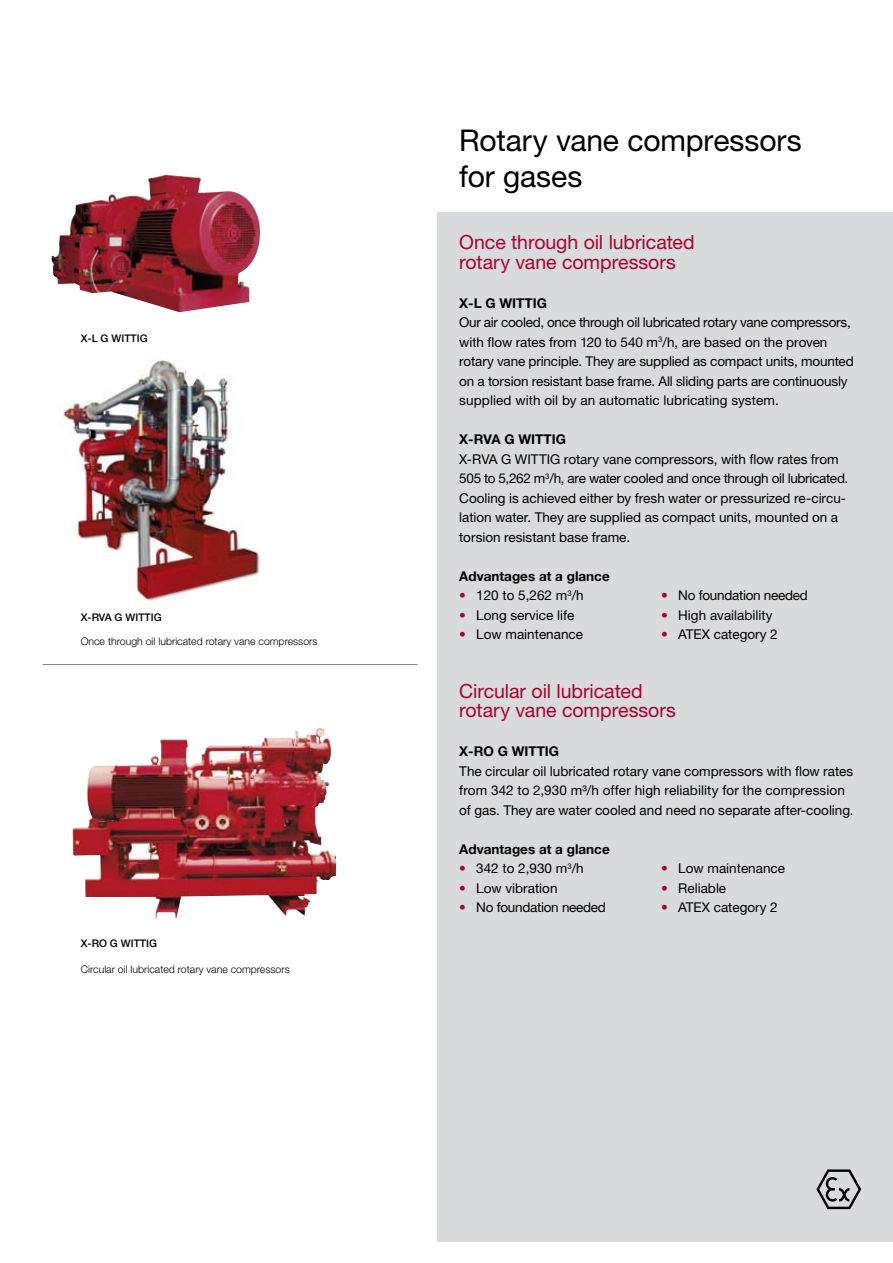
<style>
.page{position:relative;width:893px;height:1263px;background:#fff}
.page>*{position:absolute;margin:0;border:0;box-sizing:border-box;transform-origin:0 0}
.t1{font:30px/36px "Helvetica Neue LT Pro";letter-spacing:-.005em;color:#000}
.t2{font:19.5px/19.5px "Helvetica Neue LT Pro";letter-spacing:-.005em;color:#a90230}
.t3{font:13.5px/19.5px "Helvetica Neue LT Pro";color:#000}
.t4{font:700 13.5px "Helvetica Neue LT Pro";color:#000}
.t5{font:13.5px "Helvetica Neue LT Pro";letter-spacing:-.02em;color:#000}
.t6{font:300 10.5px "Helvetica Neue LT Pro";color:#000}
.t7{font:500 10.5px "Helvetica Neue LT Pro";color:#000}
.s1{color:#a90230}
</style>
<div class="page">
<div style="left:438px;top:213px;width:455px;height:1029px;background:#d9dadb"></div>
<svg style="left:816px;top:1169px;width:45px;height:40px"></svg>
<img style="left:51px;top:174px;width:209px;height:136px">
<img style="left:72px;top:728px;width:265px;height:190px">
<hr style="left:43px;top:664px;width:375px;height:1px;background:#87888a">
<img style="left:59px;top:378px;width:201px;height:223px">
<svg style="left:77px;top:289px;width:121px;height:97px"></svg>
<p class="t7" style="left:81px;top:332px;width:68px">X-L G WITTIG</p>
<p class="t7" style="left:81px;top:611px;width:82px">X-RVA G WITTIG</p>
<p class="t6" style="left:81px;top:635px;width:238px">Once through oil lubricated rotary vane compressors</p>
<p class="t7" style="left:81px;top:937px;width:78px">X-RO G WITTIG</p>
<p class="t6" style="left:81px;top:963px;width:210px">Circular oil lubricated rotary vane compressors</p>
<h1 class="t1" style="left:459px;top:122px;width:344px">Rotary vane compressors for gases</h1>
<h2 class="t2" style="left:459px;top:232px;width:237px">Once through oil lubricated rotary vane compressors</h2>
<p class="t4" style="left:459px;top:294px;width:89px">X-L G WITTIG</p>
<p class="t3" style="left:459px;top:312px;width:396px">Our air cooled, once through oil lubricated rotary vane compressors, with flow rates from 120 to 540 m<sup>3</sup>/h, are based on the proven rotary vane principle. They are supplied as compact units, mounted on a torsion resistant base frame. All sliding parts are continuously supplied with oil by an automatic lubricating system.</p>
<p class="t4" style="left:459px;top:431px;width:108px">X-RVA G WITTIG</p>
<p class="t3" style="left:459px;top:449px;width:391px">X-RVA G WITTIG rotary vane compressors, with flow rates from 505 to 5,262 m<sup>3</sup>/h, are water cooled and once through oil lubricated.<br>Cooling is achieved either by fresh water or pressurized re-circu&shy;lation water. They are supplied as compact units, mounted on a torsion resistant base frame.</p>
<p class="t4" style="left:459px;top:567px;width:152px">Advantages at a glance</p>
<p class="t3" style="left:459px;top:585px;width:126px"><span class="s1">•</span> 120 to 5,262 m<sup>3</sup>/h</p>
<p class="t3" style="left:459px;top:605px;width:117px"><span class="s1">•</span> Long service life</p>
<p class="t3" style="left:459px;top:624px;width:125px"><span class="s1">•</span> Low maintenance</p>
<p class="t5" style="left:661px;top:587px;width:148px"><span class="s1">•</span> No foundation needed</p>
<p class="t3" style="left:661px;top:605px;width:113px"><span class="s1">•</span> High availability</p>
<p class="t3" style="left:661px;top:624px;width:118px"><span class="s1">•</span> ATEX category 2</p>
<h2 class="t2" style="left:459px;top:681px;width:218px">Circular oil lubricated rotary vane compressors</h2>
<p class="t4" style="left:459px;top:743px;width:101px">X-RO G WITTIG</p>
<p class="t3" style="left:459px;top:761px;width:396px">The circular oil lubricated rotary vane compressors with flow rates from 342 to 2,930 m³/h offer high reliability for the compression of gas. They are water cooled and need no separate after-cooling.</p>
<p class="t4" style="left:459px;top:840px;width:152px">Advantages at a glance</p>
<p class="t3" style="left:459px;top:858px;width:126px"><span class="s1">•</span> 342 to 2,930 m<sup>3</sup>/h</p>
<p class="t3" style="left:459px;top:878px;width:100px"><span class="s1">•</span> Low vibration</p>
<p class="t5" style="left:459px;top:899px;width:148px"><span class="s1">•</span> No foundation needed</p>
<p class="t3" style="left:661px;top:858px;width:125px"><span class="s1">•</span> Low maintenance</p>
<p class="t3" style="left:661px;top:878px;width:67px"><span class="s1">•</span> Reliable</p>
<p class="t3" style="left:661px;top:897px;width:118px"><span class="s1">•</span> ATEX category 2</p>
</div>
